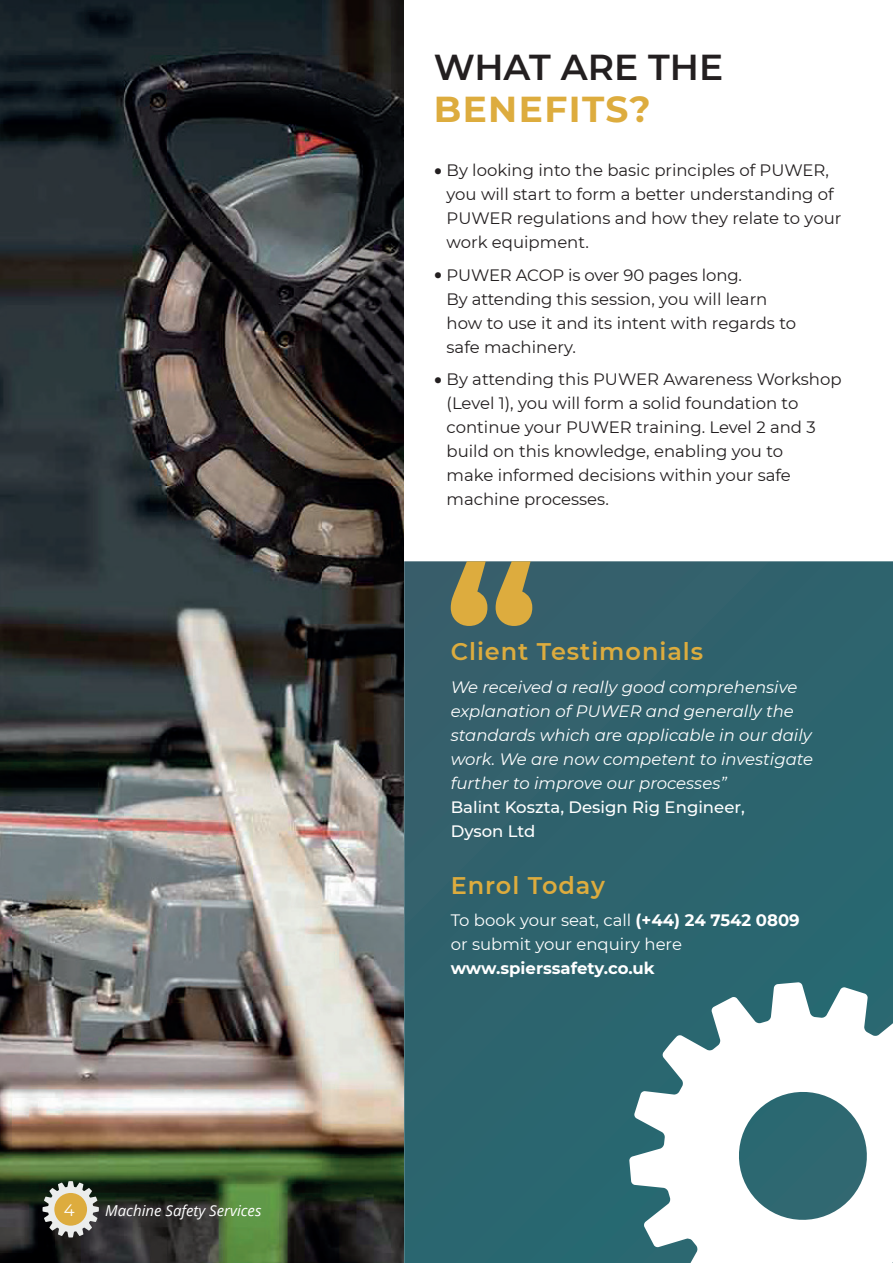
<style>
.page{position:relative;width:893px;height:1263px;background:#fff}
.page>*{position:absolute;margin:0;border:0;box-sizing:border-box;transform-origin:0 0}
.t1{font:600 36px "Montserrat";color:#231f20}
.t2{font:700 36px "Montserrat";letter-spacing:.04em;color:#ddac3e}
.t3{font:600 24px "Montserrat";letter-spacing:.04em;color:#ddac3e}
.t4{font:16.5px/24px "Montserrat";color:#231f20}
.t5{font:italic 16.5px/24px "Montserrat";color:#fff}
.t6{font:16.5px/24px "Montserrat";color:#fff}
.t7{font:500 16.5px/24px "Montserrat";color:#fff}
.t8{font:700 16.5px "Montserrat";color:#fff}
.t9{font:italic 15px "Open Sans";color:#fff}
.s1{font-weight:700;font-size:24px}
.s2{font-weight:700}
</style>
<div class="page">
<img style="left:0;top:0;width:404px;height:1263px">
<div style="left:404px;top:561px;width:489px;height:702px;background:#2e646e"></div>
<svg style="left:451px;top:561px;width:81px;height:65px"></svg>
<svg style="left:43px;top:1181px;width:56px;height:56px"></svg>
<div style="left:54px;top:1193px;width:33px;height:33px;background:#ddac3e;border-radius:50%"></div>
<svg style="left:629px;top:982px;width:264px;height:281px"></svg>
<p class="t6" style="left:64px;top:1197px;width:12px">4</p>
<p class="t9" style="left:105px;top:1200px;width:158px">Machine Safety Services</p>
<h1 class="t1" style="left:434px;top:41px;width:291px">WHAT ARE THE</h1>
<h1 class="t2" style="left:434px;top:83px;width:218px">BENEFITS?</h1>
<p class="t4" style="left:447px;top:158px;width:396px;text-indent:-13px"><span class="s1">•</span> By looking into the basic principles of PUWER, you will start to form a better understanding of PUWER regulations and how they relate to your work equipment.</p>
<p class="t4" style="left:447px;top:262px;width:351px;text-indent:-13px"><span class="s1">•</span> PUWER ACOP is over 90 pages long.<br>By attending this session, you will learn how to use it and its intent with regards to safe machinery.</p>
<p class="t4" style="left:447px;top:367px;width:396px;text-indent:-13px"><span class="s1">•</span> By attending this PUWER Awareness Workshop (Level 1), you will form a solid foundation to continue your PUWER training. Level 2 and 3 build on this knowledge, enabling you to<br>make informed decisions within your safe machine processes.</p>
<h2 class="t3" style="left:451px;top:634px;width:254px">Client Testimonials</h2>
<p class="t5" style="left:451px;top:674px;width:364px">We received a really good comprehensive explanation of PUWER and generally the standards which are applicable in our daily work. We are now competent to investigate further to improve our processes”</p>
<p class="t7" style="left:451px;top:794px;width:296px">Balint Koszta, Design Rig Engineer,<br>Dyson Ltd</p>
<h2 class="t3" style="left:451px;top:868px;width:156px">Enrol Today</h2>
<p class="t6" style="left:451px;top:908px;width:350px">To book your seat, call <span class="s2">(+44) 24 7542 0809 </span>or submit your enquiry here</p>
<p class="t8" style="left:451px;top:956px;width:206px">www.spierssafety.co.uk</p>
</div>
